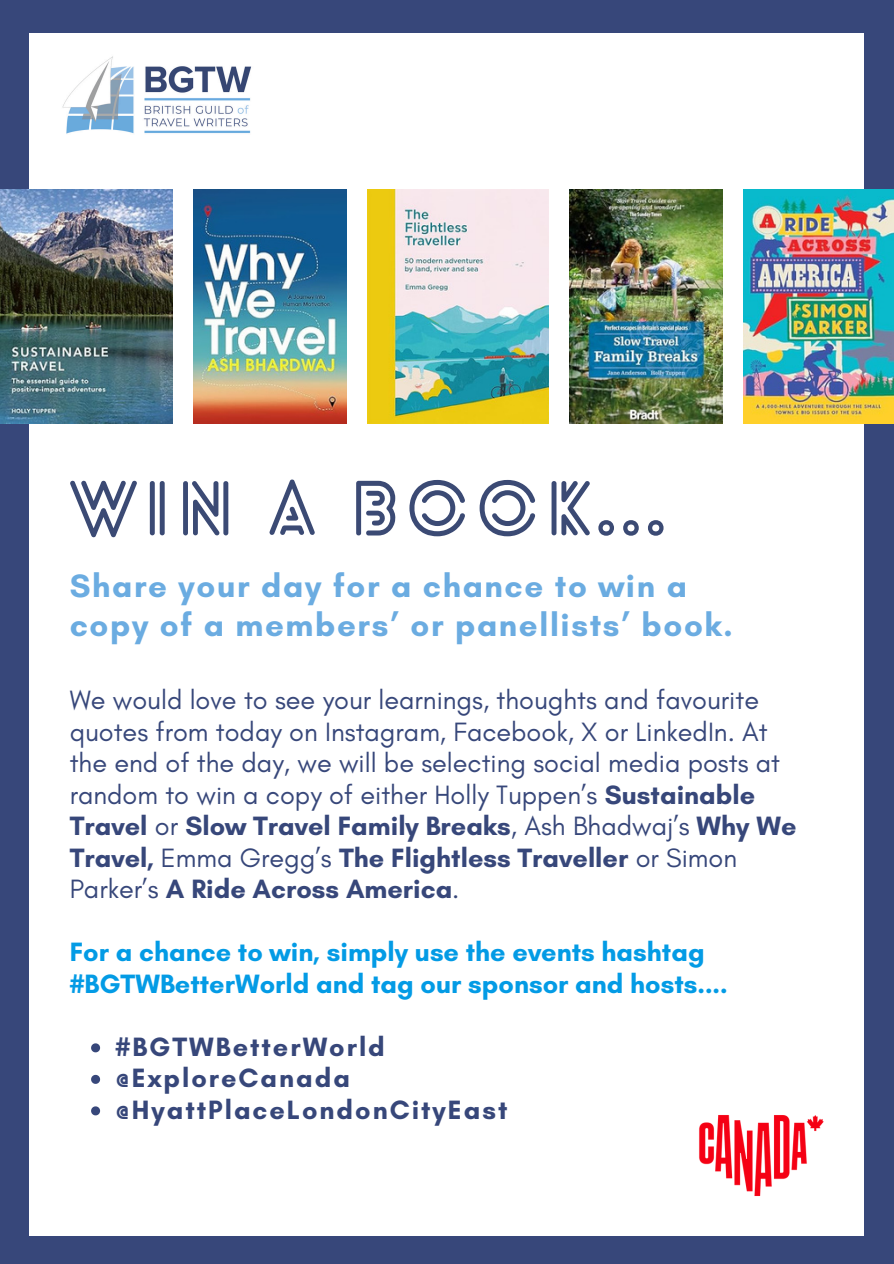
<style>
.page{position:relative;width:894px;height:1264px;background:#fff}
.page>*{position:absolute;margin:0;border:0;box-sizing:border-box;transform-origin:0 0}
.t1{font:700 73.8px "Lovelo Line";letter-spacing:.09em;color:#3b4a74}
.t2{font:700 33px/39.3px "Glacial Indifference";letter-spacing:.05em;color:#6bace1}
.t3{font:27px/31.5px "Glacial Indifference";color:#37477a}
.t4{font:700 27px/31.5px "Glacial Indifference";color:#039be5}
.t5{font:700 27px "Glacial Indifference";letter-spacing:.075em;color:#37477a}
.s1{font-weight:700}
</style>
<div class="page">
<div style="left:0;top:0;width:893px;height:1263px;background:#37477a"></div>
<div style="left:30px;top:34px;width:833px;height:1200px;background:#fff"></div>
<img style="left:62px;top:56px;width:190px;height:78px">
<img style="left:194px;top:189px;width:153px;height:234px">
<img style="left:0;top:189px;width:172px;height:234px">
<img style="left:569px;top:189px;width:153px;height:234px">
<img style="left:743px;top:189px;width:150px;height:234px">
<svg style="left:91px;top:1043px;width:9px;height:9px"></svg>
<svg style="left:91px;top:1074px;width:9px;height:9px"></svg>
<svg style="left:91px;top:1106px;width:9px;height:9px"></svg>
<img style="left:699px;top:1115px;width:125px;height:81px">
<img style="left:367px;top:189px;width:181px;height:234px">
<p class="t1" style="left:70px;top:479px;width:596px">WIN A BOOK...</p>
<h3 class="t2" style="left:70px;top:565px;width:664px">Share your day for a chance to win a copy of a members’ or panellists’ book.</h3>
<p class="t3" style="left:70px;top:684px;width:728px">We would love to see your learnings, thoughts and favourite quotes from today on Instagram, Facebook, X or LinkedIn. At the end of the day, we will be selecting social media posts at random to win a copy of either Holly Tuppen’s <span class="s1">Sustainable Travel</span> or <span class="s1">Slow Travel Family Breaks</span>, Ash Bhadwaj’s <span class="s1">Why We Travel,</span> Emma Gregg’s <span class="s1">The Flightless Traveller</span> or Simon Parker’s <span class="s1">A Ride Across America</span>.</p>
<p class="t4" style="left:70px;top:936px;width:659px">For a chance to win, simply use the events hashtag #BGTWBetterWorld and tag our sponsor and hosts....</p>
<p class="t5" style="left:116px;top:1030px;width:271px">#BGTWBetterWorld</p>
<p class="t5" style="left:116px;top:1061px;width:236px">@ExploreCanada</p>
<p class="t5" style="left:116px;top:1093px;width:393px">@HyattPlaceLondonCityEast</p>
</div>
